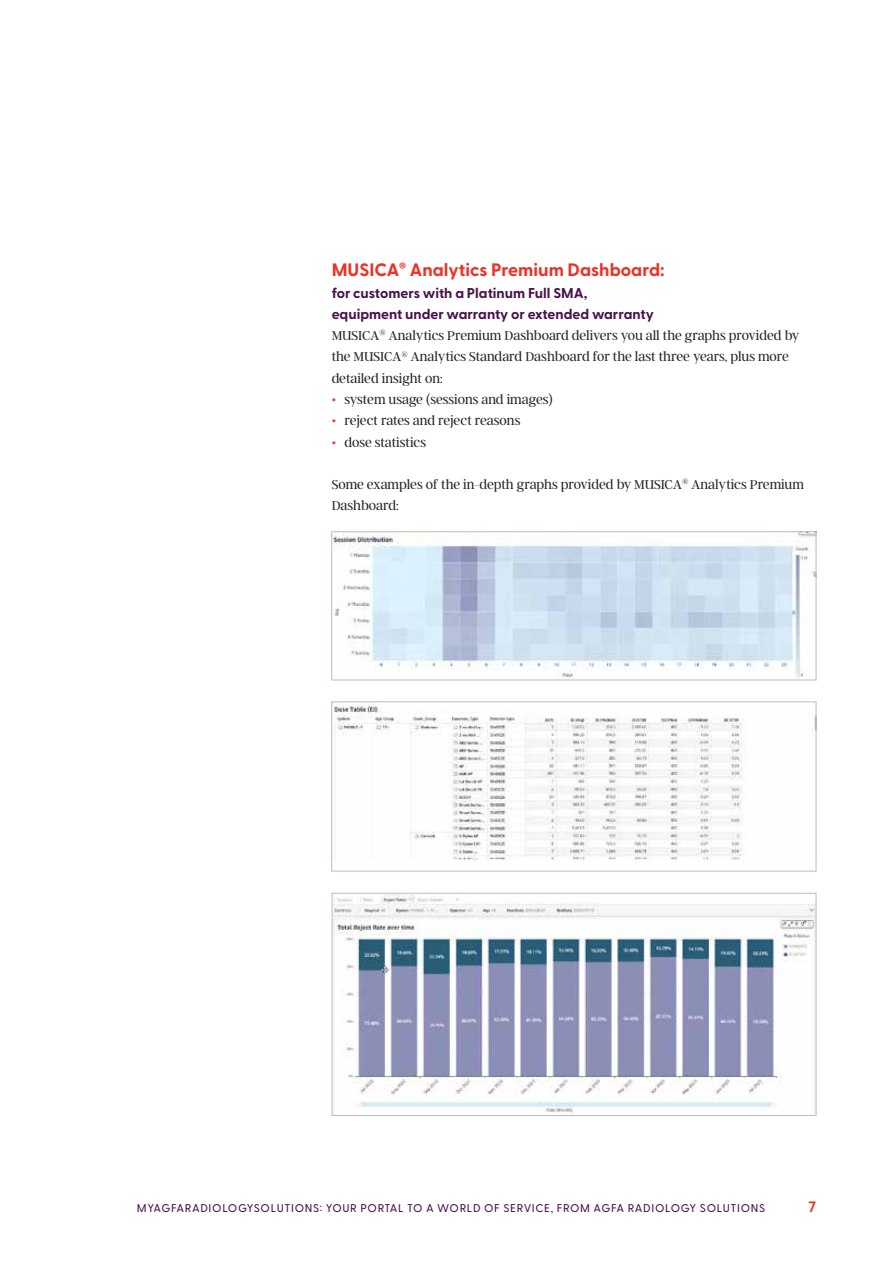
<style>
.page{position:relative;width:893px;height:1263px;background:#fff}
.page>*{position:absolute;margin:0;border:0;box-sizing:border-box;transform-origin:0 0}
.t1{font:700 18px "Greycliff CF";color:#ee3124}
.t2{font:700 15px "Greycliff CF";color:#ee3124}
.t3{font:300 14.25px/21.3px "Argent CF";color:#292829}
.t4{font:700 14.25px/21.3px "Greycliff CF";color:#49134c}
.t5{font:500 11.25px "Greycliff CF";letter-spacing:.06em;color:#49134c}
.s1{font-weight:400;color:#ef4029}
</style>
<div class="page">
<img style="left:333px;top:533px;width:481px;height:145px">
<div style="left:331px;top:531px;width:485px;height:149px;border:1px solid #c5bbb6"></div>
<img style="left:333px;top:703px;width:409px;height:157px">
<div style="left:331px;top:701px;width:485px;height:170px;border:1px solid #c5bbb6"></div>
<img style="left:334px;top:895px;width:480px;height:219px">
<div style="left:332px;top:893px;width:484px;height:223px;border:1px solid #c5bbb6"></div>
<p class="t1" style="left:332px;top:256px;width:334px">MUSICA<sup>®</sup> Analytics Premium Dashboard:</p>
<p class="t4" style="left:332px;top:281px;width:324px">for customers with a Platinum Full SMA, equipment under warranty or extended warranty</p>
<p class="t3" style="left:332px;top:325px;width:469px">MUSICA<sup>®</sup> Analytics Premium Dashboard delivers you all the graphs provided by the MUSICA<sup>®</sup> Analytics Standard Dashboard for the last three years, plus more detailed insight on:</p>
<p class="t3" style="left:332px;top:389px;width:223px"><span class="s1">•</span> system usage (sessions and images)</p>
<p class="t3" style="left:332px;top:410px;width:190px"><span class="s1">•</span> reject rates and reject reasons</p>
<p class="t3" style="left:332px;top:432px;width:96px"><span class="s1">•</span> dose statistics</p>
<p class="t3" style="left:332px;top:474px;width:474px">Some examples of the in-depth graphs provided by MUSICA<sup>®</sup> Analytics Premium<br>Dashboard:</p>
<p class="t5" style="left:137px;top:1199px;width:630px">MYAGFARADIOLOGYSOLUTIONS: YOUR PORTAL TO A WORLD OF SERVICE, FROM AGFA RADIOLOGY SOLUTIONS</p>
<p class="t2" style="left:809px;top:1195px;width:9px">7</p>
</div>
